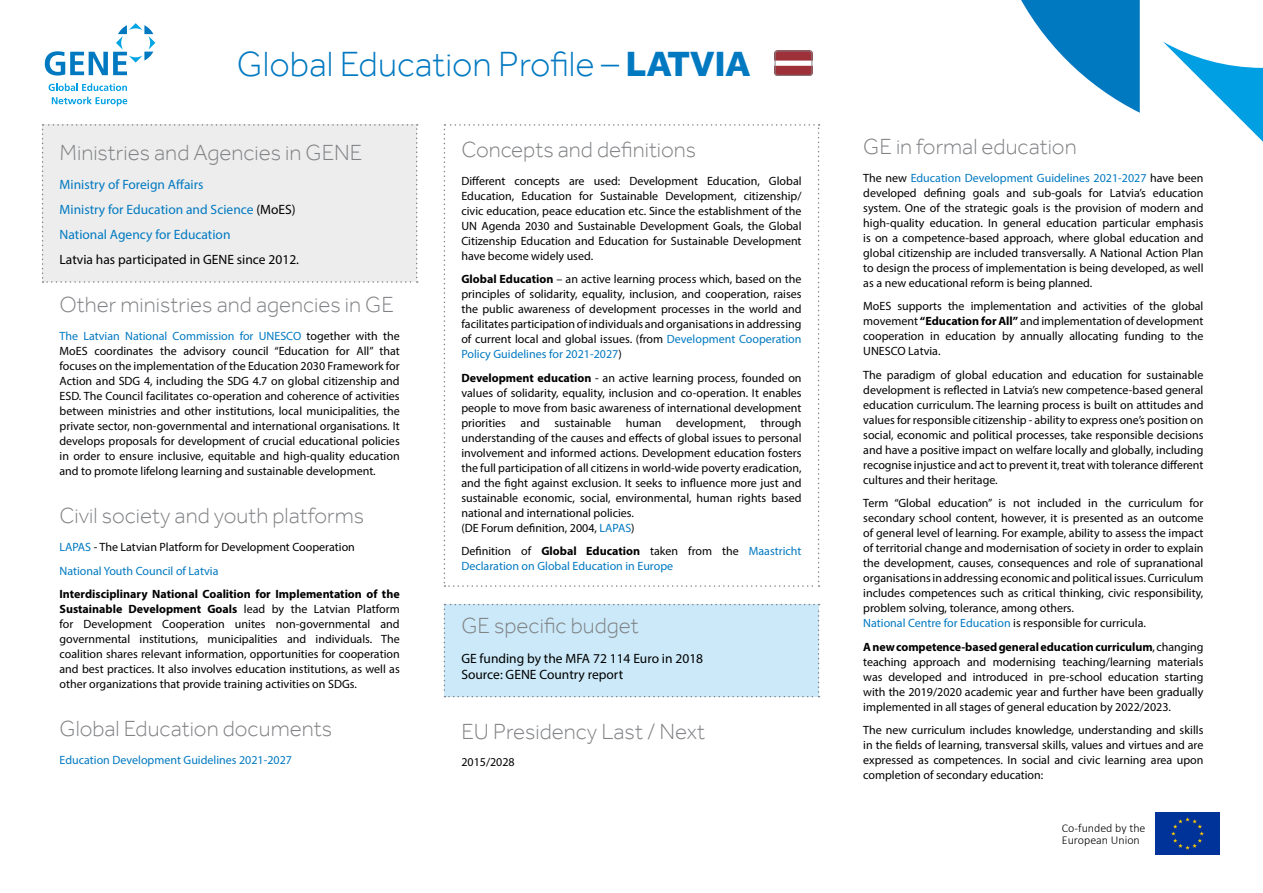
<style>
.page{position:relative;width:1263px;height:893px;background:#fff}
.page>*{position:absolute;margin:0;border:0;box-sizing:border-box;transform-origin:0 0}
.t1{font:300 36px "Effra";color:#0079c1}
.t2{font:300 22.5px "Effra";color:#808285}
.t3{font:13.5px/16.5px "Myriad Pro";color:#000}
.t4{font:13.5px/25px "Myriad Pro";color:#0079c1}
.t5{font:12px/15px "Myriad Pro";color:#000;text-align:justify}
.t6{font:12px/15px "Myriad Pro";color:#0079c1}
.t7{font:300 12px/12px "Calibri";color:#000}
.s1{font-weight:800}
.s2{color:#000}
.s3{color:#0079c1}
.s4{font-weight:700}
.s5{font-weight:700;color:#000}
</style>
<div class="page">
<div style="left:42px;top:124px;width:376px;height:159px;background:#ededed"></div>
<div style="left:444px;top:604px;width:375px;height:93px;background:#cbe9f8"></div>
<svg style="left:45px;top:23px;width:110px;height:53px"></svg>
<svg style="left:49px;top:83px;width:78px;height:8px"></svg>
<svg style="left:52px;top:97px;width:75px;height:9px"></svg>
<svg style="left:1021px;top:0;width:242px;height:142px"></svg>
<img style="left:775px;top:51px;width:37px;height:25px">
<div style="left:775px;top:51px;width:37px;height:25px;border:1px solid #808285;border-radius:3px"></div>
<svg style="left:444px;top:124px;width:375px;height:463px"></svg>
<div style="left:1155px;top:812px;width:64px;height:43px;background:#039"></div>
<h1 class="t1" style="left:237px;top:42px;width:515px">Global Education Profile – <span class="s1">LATVIA</span></h1>
<h2 class="t2" style="left:60px;top:139px;width:304px">Ministries and Agencies in GENE</h2>
<p class="t4" style="left:60px;top:172px;width:238px">Ministry of Foreign Affairs<br>Ministry for Education and Science <span class="s2">(MoES)<br></span>National Agency for Education</p>
<p class="t3" style="left:60px;top:251px;width:241px">Latvia has participated in GENE since 2012.</p>
<h2 class="t2" style="left:60px;top:291px;width:336px">Other ministries and agencies in GE</h2>
<p class="t5" style="left:60px;top:328px;width:342px"><span class="s3">The Latvian National Commission for UNESCO</span> together with the MoES coordinates the advisory council “Education for All” that focuses on the implementation of the Education 2030 Framework for Action and SDG 4, including the SDG 4.7 on global citizenship and ESD. The Council facilitates co-operation and coherence of activities between ministries and other institutions, local municipalities, the private sector, non-governmental and international organisations. It develops proposals for development of crucial educational policies in order to ensure inclusive, equitable and high-quality education and to promote lifelong learning and sustainable development.</p>
<h2 class="t2" style="left:60px;top:502px;width:306px">Civil society and youth platforms</h2>
<p class="t5" style="left:60px;top:535px;width:297px;line-height:23.5px"><span class="s3">LAPAS</span> - The Latvian Platform for Development Cooperation<br><span class="s3">National Youth Council of Latvia</span></p>
<p class="t5" style="left:60px;top:586px;width:342px"><span class="s4">Interdisciplinary National Coalition for Implementation of the Sustainable Development Goals</span> lead by the Latvian Platform for Development Cooperation unites non-governmental and governmental institutions, municipalities and individuals. The coalition shares relevant information, opportunities for cooperation and best practices. It also involves education institutions, as well as other organizations that provide training activities on SDGs.</p>
<h2 class="t2" style="left:60px;top:715px;width:274px">Global Education documents</h2>
<p class="t6" style="left:60px;top:752px;width:234px">Education Development Guidelines 2021-2027</p>
<h2 class="t2" style="left:461px;top:136px;width:236px">Concepts and definitions</h2>
<p class="t5" style="left:461px;top:173px;width:342px">Different concepts are used: Development Education, Global Education, Education for Sustainable Development, citizenship/ civic education, peace education etc. Since the establishment of the UN Agenda 2030 and Sustainable Development Goals, the Global Citizenship Education and Education for Sustainable Development have become widely used.</p>
<p class="t5" style="left:461px;top:271px;width:342px"><span class="s4">Global Education</span> – an active learning process which, based on the principles of solidarity, equality, inclusion, and cooperation, raises the public awareness of development processes in the world and facilitates participation of individuals and organisations in addressing of current local and global issues. (from <span class="s3">Development Cooperation Policy Guidelines for 2021-2027</span>)</p>
<p class="t5" style="left:461px;top:370px;width:342px;text-align:left"><span class="s4">Development education</span> - an active learning process, founded on values of solidarity, equality, inclusion and co-operation. It enables people to move from basic awareness of international development priorities and sustainable human development, through understanding of the causes and effects of global issues to personal involvement and informed actions. Development education fosters the full participation of all citizens in world-wide poverty eradication, and the fight against exclusion. It seeks to influence more just and sustainable economic, social, environmental, human rights based national and international policies.<br>(DE Forum definition, 2004, <span class="s3">LAPAS</span>)</p>
<p class="t6" style="left:461px;top:543px;width:342px"><span class="s2">Definition of</span> <span class="s5">Global Education</span> <span class="s2">taken from the</span> Maastricht<br>Declaration on Global Education in Europe</p>
<h2 class="t2" style="left:461px;top:612px;width:179px">GE specific budget</h2>
<p class="t3" style="left:461px;top:650px;width:243px">GE funding by the MFA 72 114 Euro in 2018<br>Source: GENE Country report</p>
<h2 class="t2" style="left:461px;top:718px;width:245px">EU Presidency Last / Next</h2>
<p class="t5" style="left:461px;top:754px;width:55px">2015/2028</p>
<h2 class="t2" style="left:863px;top:133px;width:215px">GE in formal education</h2>
<p class="t5" style="left:863px;top:170px;width:342px">The new <span class="s3">Education Development Guidelines 2021-2027</span> have been developed defining goals and sub-goals for Latvia’s education system. One of the strategic goals is the provision of modern and high-quality education. In general education particular emphasis is on a competence-based approach, where global education and global citizenship are included transversally. A National Action Plan to design the process of implementation is being developed, as well as a new educational reform is being planned.</p>
<p class="t5" style="left:863px;top:299px;width:342px">MoES supports the implementation and activities of the global movement <span class="s4">“Education for All”</span> and implementation of development cooperation in education by annually allocating funding to the UNESCO Latvia.</p>
<p class="t5" style="left:863px;top:367px;width:342px">The paradigm of global education and education for sustainable development is reflected in Latvia’s new competence-based general education curriculum. The learning process is built on attitudes and values for responsible citizenship - ability to express one’s position on social, economic and political processes, take responsible decisions and have a positive impact on welfare locally and globally, including recognise injustice and act to prevent it, treat with tolerance different cultures and their heritage.</p>
<p class="t5" style="left:863px;top:496px;width:342px;text-align:left">Term “Global education” is not included in the curriculum for secondary school content, however, it is presented as an outcome of general level of learning. For example, ability to assess the impact of territorial change and modernisation of society in order to explain the development, causes, consequences and role of supranational organisations in addressing economic and political issues. Curriculum includes competences such as critical thinking, civic responsibility, problem solving, tolerance, among others.<br><span class="s3">National Centre for Education</span> is responsible for curricula.</p>
<p class="t5" style="left:863px;top:639px;width:342px"><span class="s4">A new competence-based general education curriculum</span>, changing teaching approach and modernising teaching/learning materials was developed and introduced in pre-school education starting with the 2019/2020 academic year and further have been gradually implemented in all stages of general education by 2022/2023.</p>
<p class="t5" style="left:863px;top:723px;width:342px">The new curriculum includes knowledge, understanding and skills in the fields of learning, transversal skills, values and virtues and are expressed as competences. In social and civic learning area upon completion of secondary education:</p>
<p class="t7" style="left:1062px;top:822px;width:85px">Co-funded by the<br>European Union</p>
</div>
